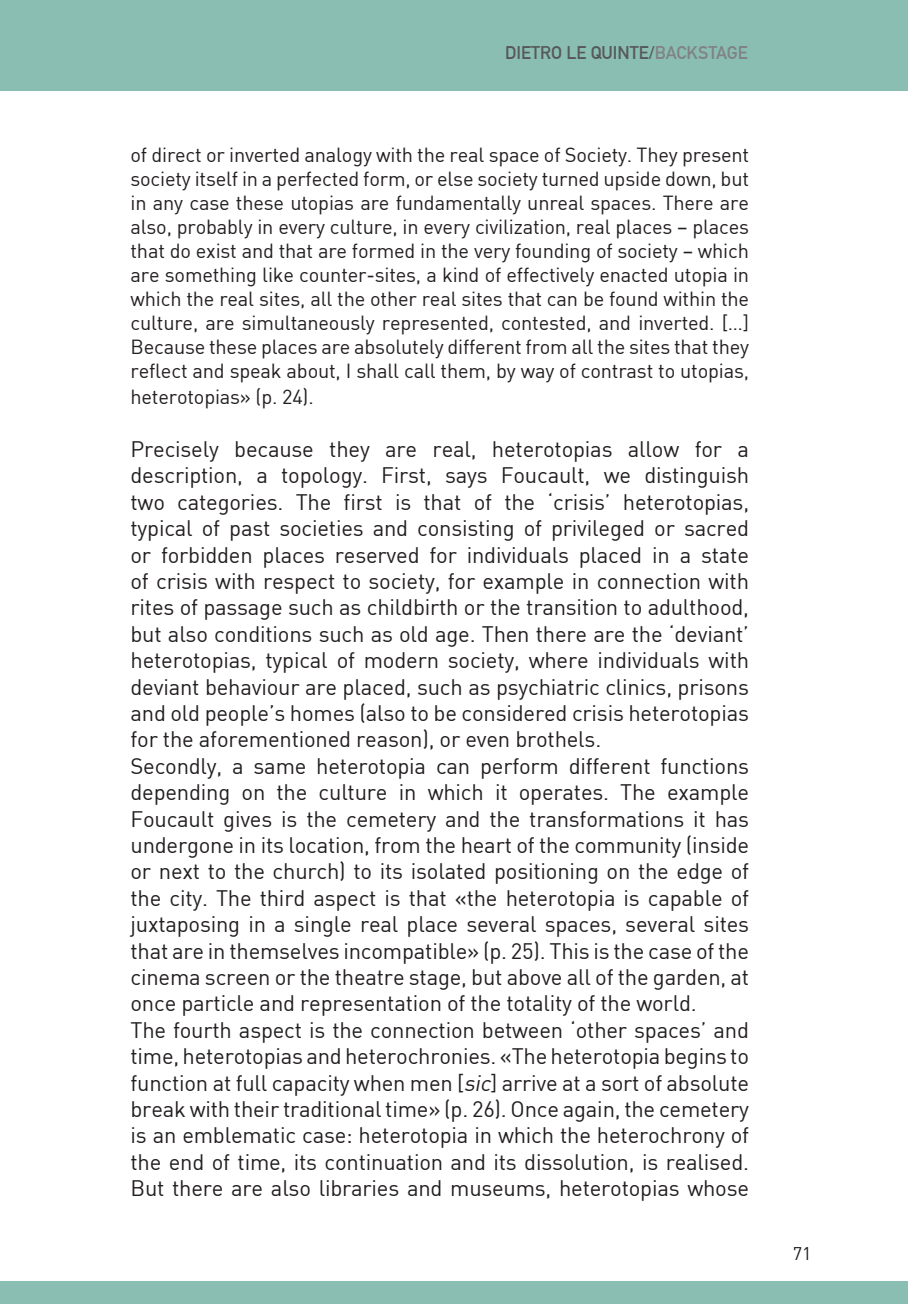
<style>
.page{position:relative;width:908px;height:1304px;background:#fff}
.page>*{position:absolute;margin:0;border:0;box-sizing:border-box;transform-origin:0 0}
.t1{font:22px/26.4px "DIN";letter-spacing:-.01em;color:#231f20}
.t2{font:20px/24px "DIN";letter-spacing:-.01em;color:#231f20;text-align:justify}
.t3{font:700 18px "DIN Alternate";color:#57585a}
.t4{font:18px "DIN";color:#231f20}
.s1{color:#808285}
.s2{font-style:italic}
</style>
<div class="page">
<div style="left:0;top:0;width:907px;height:90px;background:#8abeb2"></div>
<div style="left:0;top:1281px;width:907px;height:23px;background:#8abeb2"></div>
<p class="t3" style="left:505px;top:42px;width:244px">DIETRO LE QUINTE/<span class="s1">BACKSTAGE</span></p>
<p class="t2" style="left:130px;top:142px;width:620px">of direct or inverted analogy with the real space of Society. They present society itself in a perfected form, or else society turned upside down, but in any case these utopias are fundamentally unreal spaces. There are also, probably in every culture, in every civilization, real places – places that do exist and that are formed in the very founding of society – which are something like counter-sites, a kind of effectively enacted utopia in which the real sites, all the other real sites that can be found within the culture, are simultaneously represented, contested, and inverted. […] Because these places are absolutely different from all the sites that they reflect and speak about, I shall call them, by way of contrast to utopias,</p>
<p class="t2" style="left:130px;top:384px;width:185px">heterotopias» (p. 24).</p>
<p class="t1" style="left:130px;top:435px;width:620px">Precisely because they are real, heterotopias allow for a description, a topology. First, says Foucault, we distinguish two categories. The first is that of the ‘crisis’ heterotopias, typical of past societies and consisting of privileged or sacred or forbidden places reserved for individuals placed in a state of crisis with respect to society, for example in connection with rites of passage such as childbirth or the transition to adulthood, but also conditions such as old age. Then there are the ‘deviant’ heterotopias, typical of modern society, where individuals with deviant behaviour are placed, such as psychiatric clinics, prisons and old people’s homes (also to be considered crisis heterotopias for the aforementioned reason), or even brothels.<br>Secondly, a same heterotopia can perform different functions depending on the culture in which it operates. The example Foucault gives is the cemetery and the transformations it has undergone in its location, from the heart of the community (inside or next to the church) to its isolated positioning on the edge of the city. The third aspect is that «the heterotopia is capable of juxtaposing in a single real place several spaces, several sites that are in themselves incompatible» (p. 25). This is the case of the cinema screen or the theatre stage, but above all of the garden, at once particle and representation of the totality of the world.<br>The fourth aspect is the connection between ‘other spaces’ and time, heterotopias and heterochronies. «The heterotopia begins to function at full capacity when men [<span class="s2">sic</span>] arrive at a sort of absolute break with their traditional time» (p. 26). Once again, the cemetery is an emblematic case: heterotopia in which the heterochrony of the end of time, its continuation and its dissolution, is realised.<br>But there are also libraries and museums, heterotopias whose</p>
<p class="t4" style="left:792px;top:1242px;width:20px">71</p>
</div>
